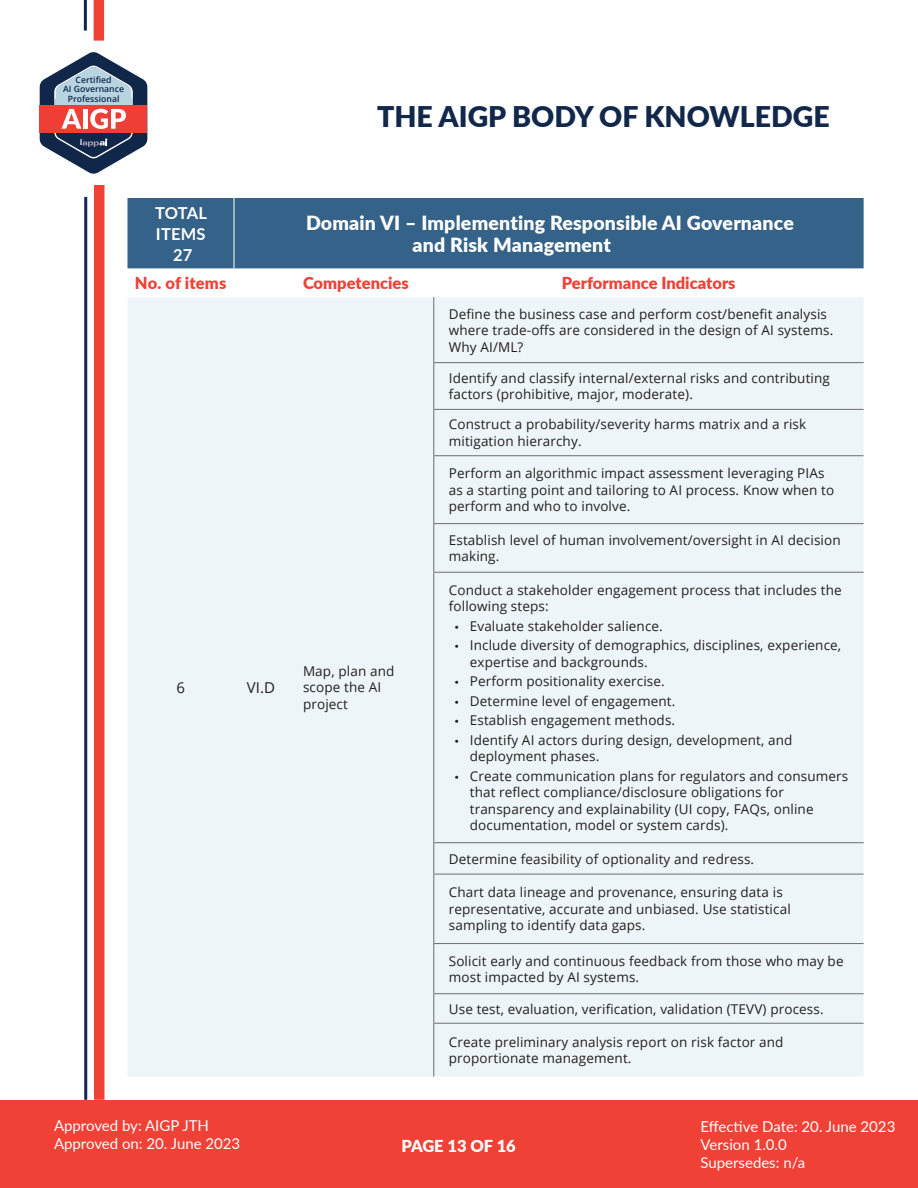
<style>
.page{position:relative;width:918px;height:1188px;background:#fff}
.page>*{position:absolute;margin:0;border:0;box-sizing:border-box;transform-origin:0 0}
.t1{font:900 28.5px "Lato";color:#12284b}
.body_type{font:900 19.5px "Lato";letter-spacing:.01em;color:#fff}
.body_type-2{font:900 16.5px "Lato";color:#ef4136}
.body_type-3{font:700 16.5px/21px "Lato";letter-spacing:.01em;color:#fff}
.t2{font:900 16.5px "Lato";color:#fff}
.t3{font:15px/18px "Lato";color:#fff}
.body_type-4{font:15px "Open Sans";color:#231f20}
.body_type-5{font:13.5px/16.5px "Open Sans";letter-spacing:.01em;color:#231f20}
.t4{font:600 8.7px/9.3px "Open Sans";color:#10274a;text-align:center}
.s1{font-family:"Myriad Pro";font-size:14.25px}
</style>
<div class="page">
<div style="left:0;top:1100px;width:918px;height:88px;background:#ef4136"></div>
<div style="left:94px;top:0;width:10px;height:41px;background:#ef4136"></div>
<hr style="left:84px;top:0;width:3px;height:31px;background:#12284b">
<div style="left:94px;top:185px;width:10px;height:915px;background:#ef4136"></div>
<hr style="left:84px;top:197px;width:3px;height:903px;background:#12284b">
<svg style="left:40px;top:52px;width:107px;height:122px"></svg>
<div style="left:128px;top:198px;width:736px;height:70px;background:#356288"></div>
<div style="left:128px;top:297px;width:736px;height:780px;background:#eef5f8"></div>
<hr style="left:433px;top:362px;width:431px;height:1px;background:#6c6d70">
<hr style="left:433px;top:409px;width:431px;height:1px;background:#6c6d70">
<hr style="left:433px;top:455px;width:431px;height:1px;background:#6c6d70">
<hr style="left:433px;top:523px;width:431px;height:1px;background:#6c6d70">
<hr style="left:433px;top:572px;width:431px;height:1px;background:#6c6d70">
<hr style="left:433px;top:842px;width:431px;height:1px;background:#6c6d70">
<hr style="left:433px;top:874px;width:431px;height:1px;background:#6c6d70">
<hr style="left:433px;top:943px;width:431px;height:1px;background:#6c6d70">
<hr style="left:433px;top:993px;width:431px;height:1px;background:#6c6d70">
<hr style="left:433px;top:1023px;width:431px;height:1px;background:#6c6d70">
<hr style="left:234px;top:198px;width:1px;height:70px;background:#fff">
<hr style="left:433px;top:297px;width:1px;height:65px;background:#6c6d70">
<hr style="left:433px;top:363px;width:1px;height:46px;background:#6c6d70">
<hr style="left:433px;top:410px;width:1px;height:45px;background:#6c6d70">
<hr style="left:433px;top:456px;width:1px;height:67px;background:#6c6d70">
<hr style="left:433px;top:524px;width:1px;height:48px;background:#6c6d70">
<hr style="left:433px;top:573px;width:1px;height:269px;background:#6c6d70">
<hr style="left:433px;top:843px;width:1px;height:31px;background:#6c6d70">
<hr style="left:433px;top:874px;width:1px;height:69px;background:#6c6d70">
<hr style="left:433px;top:944px;width:1px;height:49px;background:#6c6d70">
<svg style="left:433px;top:994px;width:1px;height:29px"></svg>
<hr style="left:433px;top:1024px;width:1px;height:53px;background:#6c6d70">
<p class="t4" style="left:63px;top:75px;width:63px">Certified<br>AI Governance<br>Professional</p>
<h1 class="t1" style="left:377px;top:95px;width:454px">THE AIGP BODY OF KNOWLEDGE</h1>
<p class="body_type-3" style="left:155px;top:202px;width:53px">TOTAL<br>ITEMS</p>
<p class="body_type-3" style="left:173px;top:244px;width:21px">27</p>
<p class="body_type" style="left:306px;top:208px;width:489px">Domain VI – Implementing Responsible AI Governance</p>
<p class="body_type" style="left:412px;top:231px;width:200px">and Risk Management</p>
<p class="body_type-2" style="left:135px;top:271px;width:93px">No. of items</p>
<p class="body_type-2" style="left:303px;top:271px;width:107px">Competencies</p>
<p class="body_type-2" style="left:562px;top:271px;width:175px">Performance Indicators</p>
<p class="body_type-4" style="left:176px;top:677px;width:10px">6</p>
<p class="body_type-4" style="left:247px;top:677px;width:30px">VI.D</p>
<p class="body_type-5" style="left:303px;top:662px;width:93px">Map, plan and scope the AI project</p>
<p class="body_type-5" style="left:449px;top:305px;width:386px">Define the business case and perform cost/benefit analysis where trade-offs are considered in the design of AI systems.<br>Why AI/ML?</p>
<p class="body_type-5" style="left:449px;top:369px;width:383px">Identify and classify internal/external risks and contributing factors (prohibitive, major, moderate).</p>
<p class="body_type-5" style="left:449px;top:416px;width:359px">Construct a probability/severity harms matrix and a risk mitigation hierarchy.</p>
<p class="body_type-5" style="left:449px;top:465px;width:387px">Perform an algorithmic impact assessment leveraging PIAs as a starting point and tailoring to AI process. Know when to perform and who to involve.</p>
<p class="body_type-5" style="left:449px;top:531px;width:393px">Establish level of human involvement/oversight in AI decision making.</p>
<p class="body_type-5" style="left:449px;top:581px;width:394px">Conduct a stakeholder engagement process that includes the following steps:</p>
<p class="body_type-5" style="left:455px;top:617px;width:210px"><span class="s1">•</span> Evaluate stakeholder salience.</p>
<p class="body_type-5" style="left:470px;top:637px;width:373px;text-indent:-15px"><span class="s1">•</span> Include diversity of demographics, disciplines, experience, expertise and backgrounds.</p>
<p class="body_type-5" style="left:455px;top:673px;width:212px"><span class="s1">•</span> Perform positionality exercise.</p>
<p class="body_type-5" style="left:455px;top:692px;width:222px"><span class="s1">•</span> Determine level of engagement.</p>
<p class="body_type-5" style="left:455px;top:712px;width:222px"><span class="s1">•</span> Establish engagement methods.</p>
<p class="body_type-5" style="left:470px;top:731px;width:324px;text-indent:-15px"><span class="s1">•</span> Identify AI actors during design, development, and deployment phases.</p>
<p class="body_type-5" style="left:470px;top:767px;width:380px;text-indent:-15px"><span class="s1">•</span> Create communication plans for regulators and consumers that reflect compliance/disclosure obligations for transparency and explainability (UI copy, FAQs, online documentation, model or system cards).</p>
<p class="body_type-5" style="left:449px;top:850px;width:307px">Determine feasibility of optionality and redress.</p>
<p class="body_type-5" style="left:449px;top:884px;width:343px">Chart data lineage and provenance, ensuring data is representative, accurate and unbiased. Use statistical sampling to identify data gaps.</p>
<p class="body_type-5" style="left:449px;top:952px;width:396px">Solicit early and continuous feedback from those who may be most impacted by AI systems.</p>
<p class="body_type-5" style="left:449px;top:1000px;width:376px">Use test, evaluation, verification, validation (TEVV) process.</p>
<p class="body_type-5" style="left:449px;top:1033px;width:336px">Create preliminary analysis report on risk factor and proportionate management.</p>
<p class="t3" style="left:54px;top:1116px;width:188px">Approved by: AIGP JTH<br>Approved on: 20. June 2023</p>
<p class="t3" style="left:700px;top:1117px;width:196px">Effective Date: 20. June 2023<br>Version 1.0.0<br>Supersedes: n/a</p>
<p class="t2" style="left:401px;top:1134px;width:116px">PAGE 13 OF 16</p>
</div>
